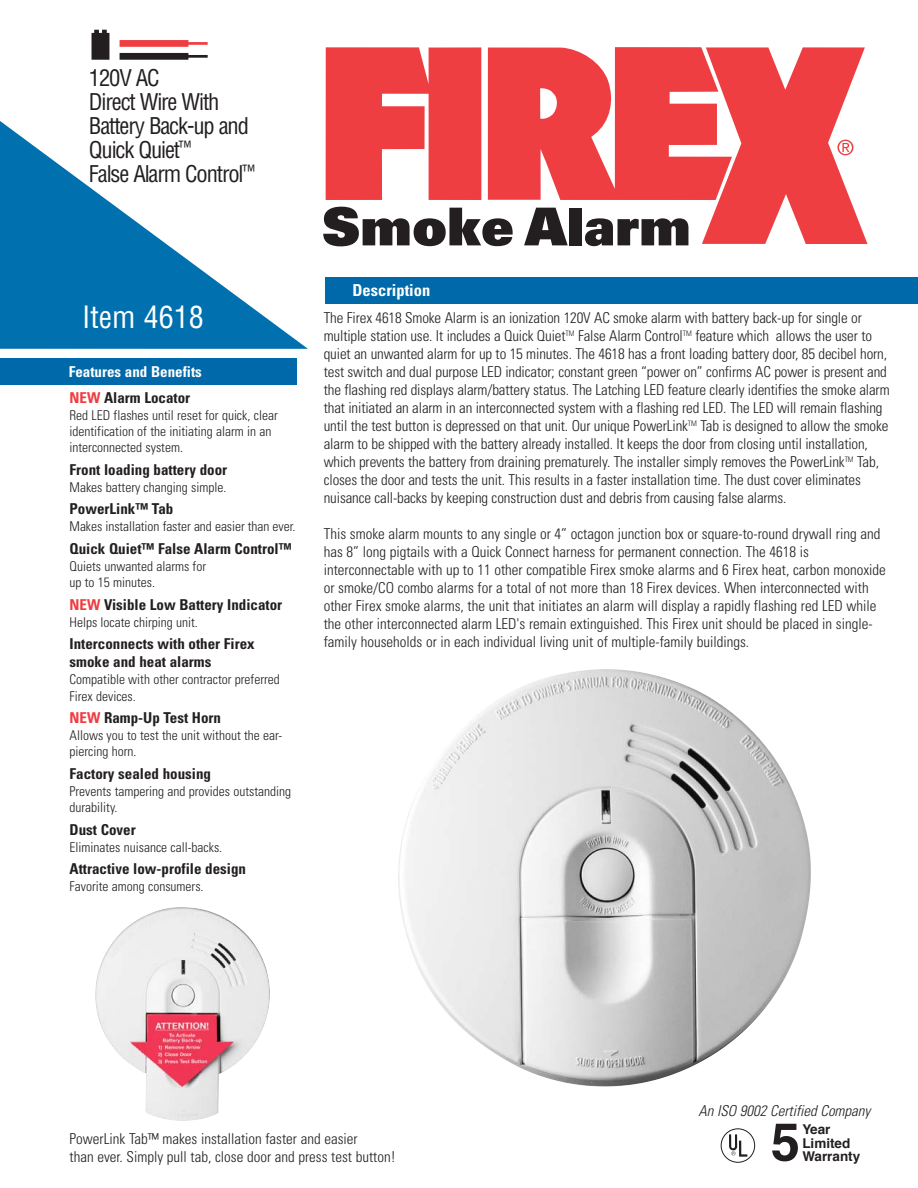
<style>
.page{position:relative;width:918px;height:1188px;background:#fff}
.page>*{position:absolute;margin:0;border:0;box-sizing:border-box;transform-origin:0 0}
.t1{font:700 52.5px "Helvetica";color:#231f20}
.t2{font:condensed 30px "Helvetica";color:#fff}
.t3{font:condensed 22.5px/24px "Helvetica";letter-spacing:-.05em;color:#231f20}
.t4{font:700 condensed 16.5px "Univers";color:#fff}
.t5{font:300 condensed 15px/18px "Univers";letter-spacing:-.01em;color:#231f20}
.t6{font:700 condensed 15px/18px "Univers";color:#231f20}
.t7{font:italic 300 condensed 15px "Univers";color:#231f20}
.t8{font:700 condensed 15px "Univers";color:#fff}
.t9{font:300 condensed 13.5px/16.2px "Univers";color:#231f20}
.t10{font:700 13.5px/13.6px "Helvetica";color:#231f20}
.s1{color:#ef3e42}
</style>
<div class="page">
<div style="left:325px;top:277px;width:593px;height:27px;background:#0069aa"></div>
<div style="left:0;top:358px;width:297px;height:27px;background:#0069aa"></div>
<svg style="left:729px;top:1134px;width:18px;height:23px"></svg>
<div style="left:721px;top:1128px;width:34px;height:35px;border:1px solid #231f20;border-radius:50%"></div>
<svg style="left:92px;top:30px;width:17px;height:30px"></svg>
<svg style="left:120px;top:53px;width:88px;height:7px"></svg>
<svg style="left:120px;top:40px;width:88px;height:7px"></svg>
<svg style="left:0;top:121px;width:308px;height:228px"></svg>
<img style="left:398px;top:669px;width:413px;height:418px">
<img style="left:95px;top:907px;width:175px;height:214px">
<svg style="left:323px;top:47px;width:545px;height:199px"></svg>
<h3 class="t3" style="left:89px;top:67px;width:167px">120V AC<br>Direct Wire With<br>Battery Back-up and<br>Quick Quiet<sup>™<br></sup>False Alarm Control<sup>™</sup></h3>
<h2 class="t2" style="left:82px;top:306px;width:123px">Item 4618</h2>
<p class="t8" style="left:69px;top:366px;width:135px">Features and Benefits</p>
<p class="t6" style="left:70px;top:390px;width:122px"><span class="s1">NEW</span> Alarm Locator</p>
<p class="t9" style="left:70px;top:408px;width:210px">Red LED flashes until reset for quick, clear identification of the initiating alarm in an interconnected system.</p>
<p class="t6" style="left:70px;top:462px;width:159px">Front loading battery door</p>
<p class="t9" style="left:70px;top:480px;width:158px">Makes battery changing simple.</p>
<p class="t6" style="left:70px;top:502px;width:105px">PowerLink™ Tab</p>
<p class="t9" style="left:70px;top:520px;width:227px">Makes installation faster and easier than ever.</p>
<p class="t6" style="left:70px;top:541px;width:224px">Quick Quiet™ False Alarm Control™</p>
<p class="t9" style="left:70px;top:559px;width:138px">Quiets unwanted alarms for up to 15 minutes.</p>
<p class="t6" style="left:70px;top:597px;width:214px"><span class="s1">NEW</span> Visible Low Battery Indicator</p>
<p class="t9" style="left:70px;top:615px;width:130px">Helps locate chirping unit.</p>
<p class="t6" style="left:70px;top:637px;width:187px">Interconnects with other Firex smoke and heat alarms</p>
<p class="t9" style="left:70px;top:673px;width:212px">Compatible with other contractor preferred<br>Firex devices.</p>
<p class="t6" style="left:70px;top:710px;width:153px"><span class="s1">NEW</span> Ramp-Up Test Horn</p>
<p class="t9" style="left:70px;top:729px;width:214px">Allows you to test the unit without the ear&shy;piercing horn.</p>
<p class="t6" style="left:70px;top:766px;width:143px">Factory sealed housing</p>
<p class="t9" style="left:70px;top:784px;width:223px">Prevents tampering and provides outstanding durability.</p>
<p class="t6" style="left:70px;top:822px;width:68px">Dust Cover</p>
<p class="t9" style="left:70px;top:840px;width:154px">Eliminates nuisance call-backs.</p>
<p class="t6" style="left:70px;top:862px;width:178px">Attractive low-profile design</p>
<p class="t9" style="left:70px;top:880px;width:136px">Favorite among consumers.</p>
<p class="t4" style="left:352px;top:284px;width:79px">Description</p>
<p class="t5" style="left:324px;top:311px;width:567px">The Firex 4618 Smoke Alarm is an ionization 120V AC smoke alarm with battery back-up for single or multiple station use. It includes a Quick Quiet<sup>TM</sup> False Alarm Control<sup>TM</sup> feature which allows the user to quiet an unwanted alarm for up to 15 minutes. The 4618 has a front loading battery door, 85 decibel horn, test switch and dual purpose LED indicator; constant green “power on” confirms AC power is present and the flashing red displays alarm/battery status. The Latching LED feature clearly identifies the smoke alarm that initiated an alarm in an interconnected system with a flashing red LED. The LED will remain flashing until the test button is depressed on that unit. Our unique PowerLink<sup>TM</sup> Tab is designed to allow the smoke alarm to be shipped with the battery already installed. It keeps the door from closing until installation, which prevents the battery from draining prematurely. The installer simply removes the PowerLink<sup>TM</sup> Tab, closes the door and tests the unit. This results in a faster installation time. The dust cover eliminates nuisance call-backs by keeping construction dust and debris from causing false alarms.</p>
<p class="t5" style="left:324px;top:527px;width:564px">This smoke alarm mounts to any single or 4” octagon junction box or square-to-round drywall ring and has 8” long pigtails with a Quick Connect harness for permanent connection. The 4618 is interconnectable with up to 11 other compatible Firex smoke alarms and 6 Firex heat, carbon monoxide or smoke/CO combo alarms for a total of not more than 18 Firex devices. When interconnected with other Firex smoke alarms, the unit that initiates an alarm will display a rapidly flashing red LED while the other interconnected alarm LED's remain extinguished. This Firex unit should be placed in single&shy;family households or in each individual living unit of multiple-family buildings.</p>
<p class="t7" style="left:698px;top:1105px;width:177px">An ISO 9002 Certified Company</p>
<p class="t5" style="left:70px;top:1131px;width:328px">PowerLink Tab™ makes installation faster and easier<br>than ever. Simply pull tab, close door and press test button!</p>
<h1 class="t1" style="left:771px;top:1120px;width:31px">5</h1>
<p class="t10" style="left:802px;top:1123px;width:59px">Year<br>Limited<br>Warranty</p>
</div>
